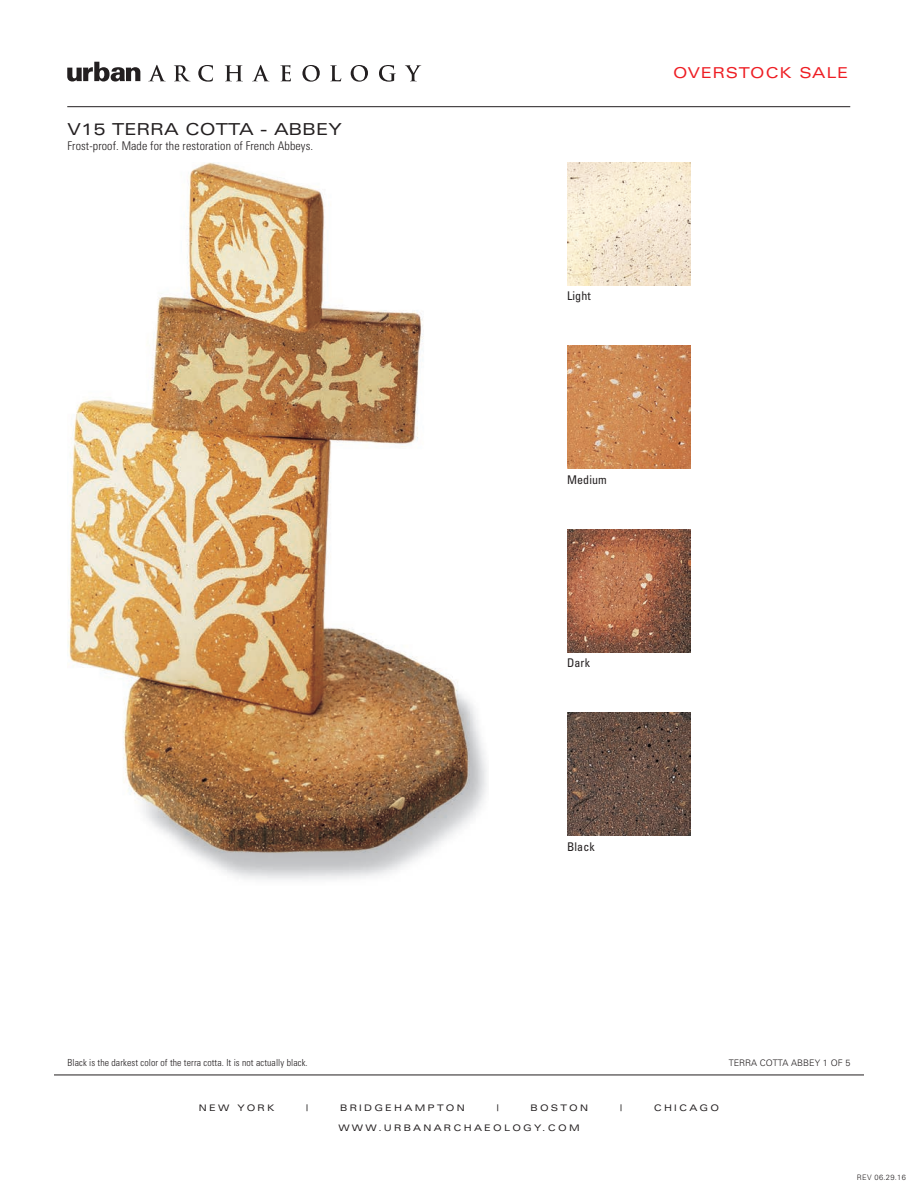
<style>
.page{position:relative;width:918px;height:1188px;background:#fff}
.page>*{position:absolute;margin:0;border:0;box-sizing:border-box;transform-origin:0 0}
.t1{font:expanded 16.5px "Univers";letter-spacing:.01em;color:#231f20}
.t2{font:expanded 15px "Univers";letter-spacing:.05em;color:#ee1d23}
.t3{font:300 condensed 12px "Univers";letter-spacing:.01em;color:#231f20}
.t4{font:condensed 12px "Univers";letter-spacing:.01em;color:#231f20}
.t5{font:300 condensed 9.75px "Univers";letter-spacing:.01em;color:#231f20}
.t6{font:expanded 9px "Univers";letter-spacing:.25em;color:#231f20}
.t7{font:300 9px "Univers";color:#231f20}
.t8{font:300 7.5px "Univers";letter-spacing:.04em;color:#231f20}
</style>
<div class="page">
<hr style="left:54px;top:1075px;width:810px;height:1px;background:#231f20">
<hr style="left:67px;top:106px;width:783px;height:1px;background:#231f20">
<svg style="left:67px;top:62px;width:73px;height:20px"></svg>
<svg style="left:149px;top:65px;width:16px;height:16px"></svg>
<svg style="left:174px;top:65px;width:16px;height:16px"></svg>
<svg style="left:198px;top:65px;width:15px;height:17px"></svg>
<svg style="left:225px;top:65px;width:18px;height:16px"></svg>
<svg style="left:252px;top:65px;width:17px;height:16px"></svg>
<svg style="left:280px;top:65px;width:11px;height:16px"></svg>
<svg style="left:302px;top:65px;width:18px;height:17px"></svg>
<svg style="left:330px;top:65px;width:11px;height:16px"></svg>
<svg style="left:351px;top:65px;width:17px;height:17px"></svg>
<svg style="left:379px;top:65px;width:17px;height:17px"></svg>
<svg style="left:405px;top:65px;width:16px;height:16px"></svg>
<img style="left:567px;top:162px;width:123px;height:123px">
<img style="left:567px;top:346px;width:123px;height:123px">
<img style="left:567px;top:529px;width:123px;height:123px">
<img style="left:567px;top:713px;width:123px;height:123px">
<img style="left:68px;top:162px;width:419px;height:718px">
<p class="t1" style="left:68px;top:119px;width:276px">V15 TERRA COTTA - ABBEY</p>
<p class="t3" style="left:68px;top:138px;width:247px">Frost-proof. Made for the restoration of French Abbeys.</p>
<p class="t5" style="left:68px;top:1057px;width:242px">Black is the darkest color of the terra cotta. It is not actually black.</p>
<h2 class="t2" style="left:673px;top:63px;width:176px">OVERSTOCK SALE</h2>
<p class="t4" style="left:567px;top:288px;width:25px">Light</p>
<p class="t4" style="left:567px;top:472px;width:41px">Medium</p>
<p class="t4" style="left:567px;top:656px;width:25px">Dark</p>
<p class="t4" style="left:567px;top:839px;width:29px">Black</p>
<p class="t7" style="left:729px;top:1058px;width:123px">TERRA COTTA ABBEY 1 OF 5</p>
<p class="t6" style="left:199px;top:1102px;width:77px">NEW YORK</p>
<p class="t6" style="left:306px;top:1103px;width:3px">|</p>
<p class="t6" style="left:340px;top:1102px;width:126px">BRIDGEHAMPTON</p>
<p class="t6" style="left:497px;top:1103px;width:3px">|</p>
<p class="t6" style="left:530px;top:1102px;width:59px">BOSTON</p>
<p class="t6" style="left:620px;top:1102px;width:3px">|</p>
<p class="t6" style="left:654px;top:1102px;width:67px">CHICAGO</p>
<p class="t6" style="left:338px;top:1123px;width:243px">WWW.URBANARCHAEOLOGY.COM</p>
<p class="t8" style="left:857px;top:1172px;width:50px">REV 06.29.16</p>
</div>
